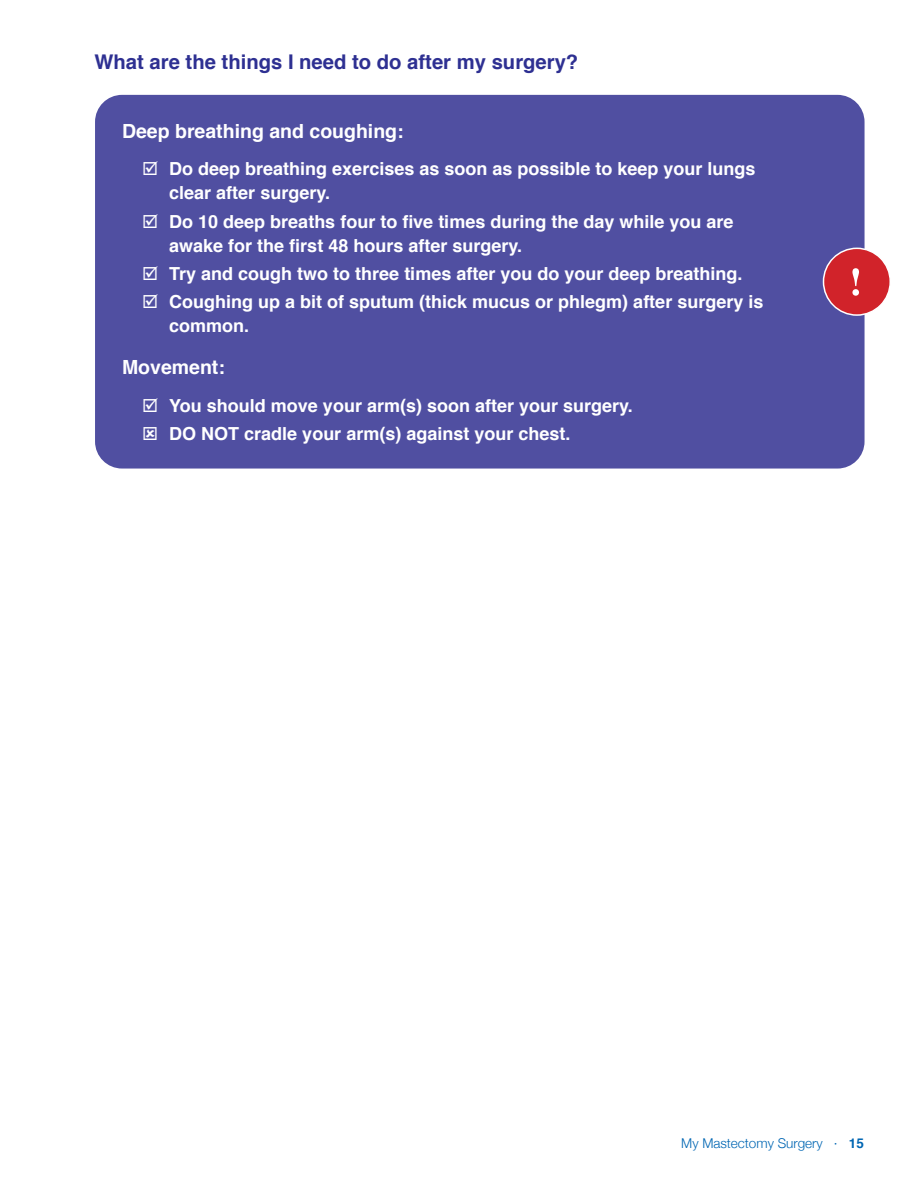
<style>
.page{position:relative;width:918px;height:1188px;background:#fff}
.page>*{position:absolute;margin:0;border:0;box-sizing:border-box;transform-origin:0 0}
.t1{font:700 20.25px "Helvetica";color:#2e3092}
.t2{font:700 19.5px "Helvetica";color:#fff}
.t3{font:700 18px/24px "Helvetica";color:#fff}
.t4{font:300 13.5px "Helvetica Neue";color:#0166b3}
.s1{font-family:"Helvetica";font-weight:700}
</style>
<div class="page">
<div style="left:95px;top:95px;width:770px;height:374px;background:#504fa1;border-radius:27px"></div>
<svg style="left:823px;top:248px;width:67px;height:68px"></svg>
<p class="t1" style="left:94px;top:46px;width:485px">What are the things I need to do after my surgery?</p>
<p class="t2" style="left:122px;top:115px;width:283px">Deep breathing and coughing:</p>
<p class="t3" style="left:169px;top:157px;width:588px;text-indent:-27px">☑ Do deep breathing exercises as soon as possible to keep your lungs clear after surgery.</p>
<p class="t3" style="left:169px;top:210px;width:566px;text-indent:-27px">☑ Do 10 deep breaths four to five times during the day while you are awake for the first 48 hours after surgery.</p>
<p class="t3" style="left:142px;top:262px;width:602px">☑ Try and cough two to three times after you do your deep breathing.</p>
<p class="t3" style="left:169px;top:290px;width:596px;text-indent:-27px">☑ Coughing up a bit of sputum (thick mucus or phlegm) after surgery is common.</p>
<p class="t2" style="left:122px;top:352px;width:104px">Movement:</p>
<p class="t3" style="left:169px;top:391px;width:465px;line-height:28.3px;text-indent:-27px">☑ You should move your arm(s) soon after your surgery.<br>DO NOT cradle your arm(s) against your chest.</p>
<p class="t4" style="left:681px;top:1132px;width:184px">My Mastectomy Surgery · <span class="s1">15</span></p>
</div>
